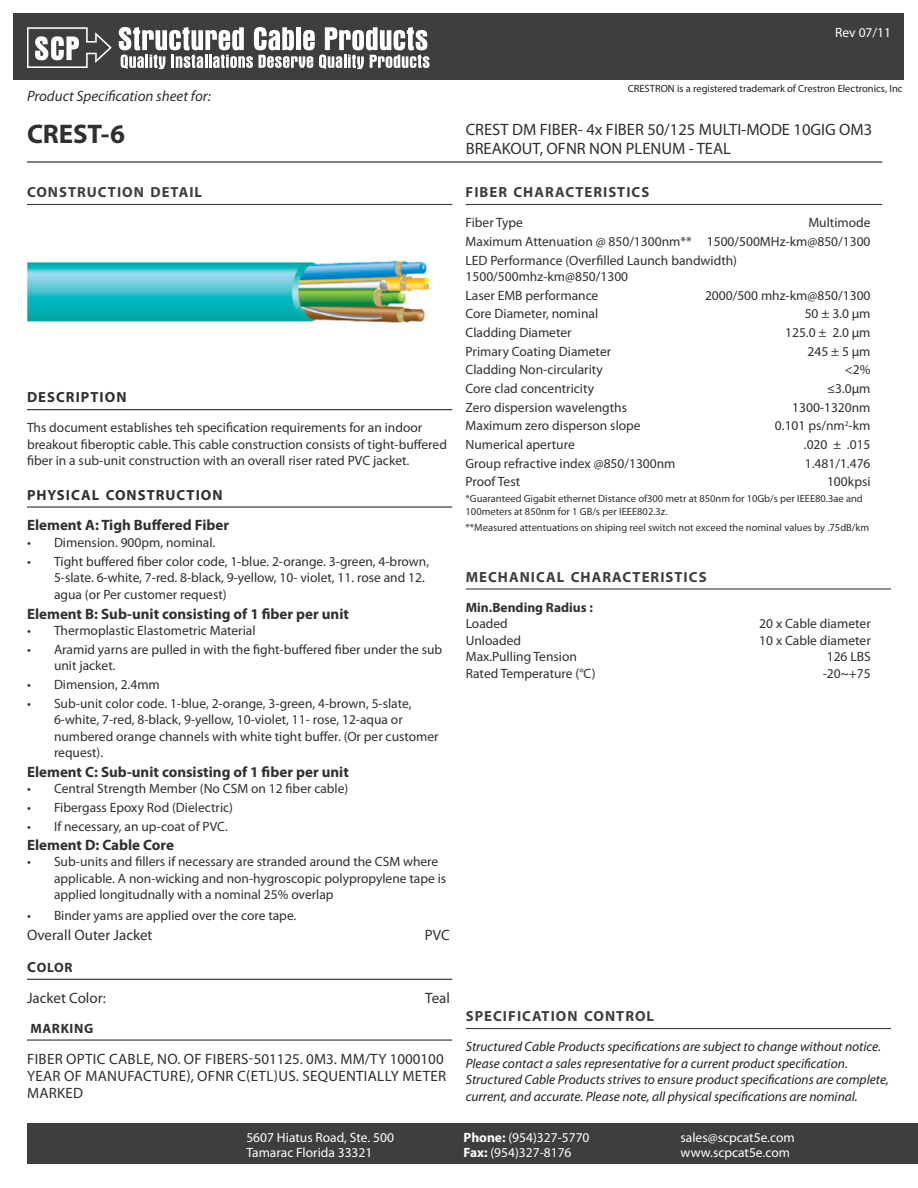
<style>
.page{position:relative;width:918px;height:1188px;background:#fff}
.page>*{position:absolute;margin:0;border:0;box-sizing:border-box;transform-origin:0 0}
.t1{font:700 27px "Myriad Pro";letter-spacing:-.005em;color:#312f30}
.t2{font:16.5px/18.8px "Myriad Pro";color:#312f30}
.BODY_DESCRIPTION{font:700 15px "Myriad Pro";color:#312f30}
.BODY_DESCRIPTION-2{font:15px/17.2px "Myriad Pro";letter-spacing:.02em;color:#312f30}
.BODY_DESCRIPTION-3{font:15px "Myriad Pro";color:#312f30}
.t3{font:italic 15px "Myriad Pro";color:#312f30}
.SECTION_HEADER{font:700 14.7px "Myriad Pro";letter-spacing:.07em;color:#3e3e3f}
.SECTION_HEADER-2{font:700 14.7px "Myriad Pro";letter-spacing:.07em;color:#312f30}
.PRODUCT_INFORMATION{font:13.5px/16.5px "Myriad Pro";color:#312f30}
.BODY_DESCRIPTION-4{font:italic 13.5px/16.5px "Myriad Pro";color:#231f20}
.t4{font:13.5px "Myriad Pro";color:#fff}
.PRODUCT_INFORMATION-2{font:700 13.5px "Myriad Pro";color:#312f30}
.SECTION_HEADER-3{font:700 13.5px "Myriad Pro";color:#312f30}
.PRODUCT_INFORMATION-3{font:10.5px/13.5px "Myriad Pro";color:#312f30}
.BODY_DESCRIPTION-5{font:10.5px "Myriad Pro";color:#231f20}
.s1{font-size:14.7px}
.s2{font-weight:700}
</style>
<div class="page">
<div style="left:27px;top:1124px;width:891px;height:40px;background:#3e3e3f"></div>
<div style="left:14px;top:14px;width:890px;height:66px;background:#3e3e3f"></div>
<svg style="left:119px;top:27px;width:311px;height:42px"></svg>
<svg style="left:27px;top:27px;width:85px;height:41px"></svg>
<hr style="left:27px;top:161px;width:855px;height:2px;background:#231f20">
<hr style="left:27px;top:204px;width:425px;height:1px;background:#3e3e3f">
<hr style="left:466px;top:1028px;width:425px;height:1px;background:#3e3e3f">
<hr style="left:466px;top:588px;width:425px;height:2px;background:#3e3e3f">
<hr style="left:466px;top:204px;width:416px;height:1px;background:#3e3e3f">
<hr style="left:27px;top:409px;width:425px;height:1px;background:#312f30">
<hr style="left:27px;top:506px;width:425px;height:2px;background:#312f30">
<hr style="left:27px;top:979px;width:425px;height:1px;background:#312f30">
<hr style="left:27px;top:1040px;width:425px;height:1px;background:#312f30">
<img style="left:26px;top:260px;width:403px;height:63px">
<p class="t4" style="left:835px;top:24px;width:57px">Rev 07/11</p>
<p class="t3" style="left:27px;top:87px;width:186px">Product Specification sheet for:</p>
<p class="BODY_DESCRIPTION-5" style="left:628px;top:82px;width:276px">CRESTRON is a registered trademark of Crestron Electronics, Inc</p>
<p class="t1" style="left:27px;top:117px;width:100px">CREST-6</p>
<p class="t2" style="left:466px;top:120px;width:408px">CREST DM FIBER- 4x FIBER 50/125 MULTI-MODE 10GIG OM3<br>BREAKOUT, OFNR NON PLENUM - TEAL</p>
<p class="SECTION_HEADER" style="left:27px;top:183px;width:177px">CONSTRUCTION DETAIL</p>
<p class="SECTION_HEADER-2" style="left:27px;top:388px;width:101px">DESCRIPTION</p>
<p class="PRODUCT_INFORMATION" style="left:27px;top:419px;width:421px">Ths document establishes teh specification requirements for an indoor breakout fiberoptic cable. This cable construction consists of tight-buffered fiber in a sub-unit construction with an overall riser rated PVC jacket.</p>
<p class="SECTION_HEADER-2" style="left:27px;top:485px;width:197px">PHYSICAL CONSTRUCTION</p>
<p class="BODY_DESCRIPTION" style="left:27px;top:516px;width:204px">Element A: Tigh Buffered Fiber</p>
<p class="PRODUCT_INFORMATION" style="left:27px;top:534px;width:190px">• Dimension. 900pm, nominal.</p>
<p class="PRODUCT_INFORMATION" style="left:54px;top:553px;width:377px;text-indent:-27px">• Tight buffered fiber color code, 1-blue. 2-orange. 3-green, 4-brown,<br>5-slate. 6-white, 7-red. 8-black, 9-yellow, 10- violet, 11. rose and 12. agua (or Per customer request)</p>
<p class="BODY_DESCRIPTION" style="left:27px;top:604px;width:324px">Element B: Sub-unit consisting of 1 fiber per unit</p>
<p class="PRODUCT_INFORMATION" style="left:27px;top:622px;width:230px">• Thermoplastic Elastometric Material</p>
<p class="PRODUCT_INFORMATION" style="left:54px;top:641px;width:390px;text-indent:-27px">• Aramid yarns are pulled in with the fight-buffered fiber under the sub unit jacket.</p>
<p class="PRODUCT_INFORMATION" style="left:27px;top:676px;width:134px">• Dimension, 2.4mm</p>
<p class="PRODUCT_INFORMATION" style="left:54px;top:695px;width:386px;text-indent:-27px">• Sub-unit color code. 1-blue, 2-orange, 3-green, 4-brown, 5-slate, 6-white, 7-red, 8-black, 9-yellow, 10-violet, 11- rose, 12-aqua or numbered orange channels with white tight buffer. (Or per customer request).</p>
<p class="BODY_DESCRIPTION" style="left:27px;top:762px;width:323px">Element C: Sub-unit consisting of 1 fiber per unit</p>
<p class="PRODUCT_INFORMATION" style="left:27px;top:780px;width:323px">• Central Strength Member (No CSM on 12 fiber cable)</p>
<p class="PRODUCT_INFORMATION" style="left:27px;top:799px;width:208px">• Fibergass Epoxy Rod (Dielectric)</p>
<p class="PRODUCT_INFORMATION" style="left:27px;top:818px;width:202px">• If necessary, an up-coat of PVC.</p>
<p class="BODY_DESCRIPTION" style="left:27px;top:835px;width:149px">Element D: Cable Core</p>
<p class="PRODUCT_INFORMATION" style="left:54px;top:853px;width:394px;text-indent:-27px">• Sub-units and fillers if necessary are stranded around the CSM where applicable. A non-wicking and non-hygroscopic polypropylene tape is applied longitudnally with a nominal 25% overlap</p>
<p class="PRODUCT_INFORMATION" style="left:27px;top:907px;width:271px">• Binder yams are applied over the core tape.</p>
<p class="BODY_DESCRIPTION-3" style="left:27px;top:925px;width:127px">Overall Outer Jacket</p>
<p class="BODY_DESCRIPTION-2" style="left:425px;top:926px;width:27px">PVC</p>
<p class="SECTION_HEADER-3" style="left:27px;top:959px;width:20px"><span class="s1">C</span>OLOR</p>
<p class="BODY_DESCRIPTION-3" style="left:27px;top:988px;width:80px">Jacket Color:</p>
<p class="BODY_DESCRIPTION-2" style="left:425px;top:989px;width:26px">Teal</p>
<p class="SECTION_HEADER-3" style="left:30px;top:1019px;width:11px">MAR</p>
<p class="SECTION_HEADER-3" style="left:61px;top:1019px;width:34px">KING</p>
<p class="BODY_DESCRIPTION-2" style="left:27px;top:1050px;width:421px">FIBER OPTIC CABLE, NO. OF FIBERS-501125. 0M3. MM/TY 1000100<br>YEAR OF MANUFACTURE), OFNR C(ETL)US. SEQUENTIALLY METER<br>MARKED</p>
<p class="SECTION_HEADER" style="left:466px;top:183px;width:185px">FIBER CHARACTERISTICS</p>
<p class="PRODUCT_INFORMATION" style="left:466px;top:214px;width:59px">Fiber Type</p>
<p class="PRODUCT_INFORMATION" style="left:808px;top:214px;width:64px">Multimode</p>
<p class="PRODUCT_INFORMATION" style="left:466px;top:233px;width:407px">Maximum Attenuation @ 850/1300nm** 1500/500MHz-km@850/1300</p>
<p class="PRODUCT_INFORMATION" style="left:466px;top:252px;width:273px">LED Performance (Overfilled Launch bandwidth)<br>1500/500mhz-km@850/1300</p>
<p class="PRODUCT_INFORMATION" style="left:466px;top:287px;width:134px">Laser EMB performance</p>
<p class="PRODUCT_INFORMATION" style="left:705px;top:287px;width:167px">2000/500 mhz-km@850/1300</p>
<p class="PRODUCT_INFORMATION" style="left:466px;top:305px;width:134px">Core Diameter, nominal</p>
<p class="PRODUCT_INFORMATION" style="left:805px;top:305px;width:67px">50 ± 3.0 µm</p>
<p class="PRODUCT_INFORMATION" style="left:466px;top:324px;width:108px">Cladding Diameter</p>
<p class="PRODUCT_INFORMATION" style="left:785px;top:324px;width:87px">125.0 ± 2.0 µm</p>
<p class="PRODUCT_INFORMATION" style="left:466px;top:343px;width:147px">Primary Coating Diameter</p>
<p class="PRODUCT_INFORMATION" style="left:808px;top:343px;width:65px">245 ± 5 µm</p>
<p class="PRODUCT_INFORMATION" style="left:466px;top:361px;width:139px">Cladding Non-circularity</p>
<p class="PRODUCT_INFORMATION" style="left:845px;top:361px;width:27px">&lt;2%</p>
<p class="PRODUCT_INFORMATION" style="left:466px;top:380px;width:130px">Core clad concentricity</p>
<p class="PRODUCT_INFORMATION" style="left:827px;top:380px;width:45px">≤3.0µm</p>
<p class="PRODUCT_INFORMATION" style="left:466px;top:399px;width:163px">Zero dispersion wavelengths</p>
<p class="PRODUCT_INFORMATION" style="left:792px;top:399px;width:80px">1300-1320nm</p>
<p class="PRODUCT_INFORMATION" style="left:466px;top:417px;width:177px">Maximum zero disperson slope</p>
<p class="PRODUCT_INFORMATION" style="left:775px;top:417px;width:97px">0.101 ps/nm<sup>2</sup>-km</p>
<p class="PRODUCT_INFORMATION" style="left:466px;top:436px;width:111px">Numerical aperture</p>
<p class="PRODUCT_INFORMATION" style="left:804px;top:436px;width:68px">.020 ± .015</p>
<p class="PRODUCT_INFORMATION" style="left:466px;top:455px;width:211px">Group refractive index @850/1300nm</p>
<p class="PRODUCT_INFORMATION" style="left:805px;top:455px;width:67px">1.481/1.476</p>
<p class="PRODUCT_INFORMATION" style="left:466px;top:473px;width:56px">Proof Test</p>
<p class="PRODUCT_INFORMATION" style="left:827px;top:473px;width:45px">100kpsi</p>
<p class="PRODUCT_INFORMATION-3" style="left:466px;top:491px;width:399px">*Guaranteed Gigabit ethernet Distance of300 metr at 850nm for 10Gb/s per IEEE80.3ae and<br>100meters at 850nm for 1 GB/s per IEEE802.3z.</p>
<p class="PRODUCT_INFORMATION-3" style="left:466px;top:521px;width:405px">**Measured attentuations on shiping reel switch not exceed the nominal values by .75dB/km</p>
<p class="SECTION_HEADER" style="left:466px;top:567px;width:242px">MECHANICAL CHARACTERISTICS</p>
<p class="PRODUCT_INFORMATION-2" style="left:466px;top:598px;width:129px">Min.Bending Radius :</p>
<p class="PRODUCT_INFORMATION" style="left:466px;top:615px;width:44px">Loaded</p>
<p class="PRODUCT_INFORMATION" style="left:759px;top:615px;width:113px">20 x Cable diameter</p>
<p class="PRODUCT_INFORMATION" style="left:466px;top:632px;width:57px">Unloaded</p>
<p class="PRODUCT_INFORMATION" style="left:759px;top:632px;width:113px">10 x Cable diameter</p>
<p class="PRODUCT_INFORMATION" style="left:466px;top:648px;width:113px">Max.Pulling Tension</p>
<p class="PRODUCT_INFORMATION" style="left:827px;top:648px;width:45px">126 LBS</p>
<p class="PRODUCT_INFORMATION" style="left:466px;top:665px;width:131px">Rated Temperature (°C)</p>
<p class="PRODUCT_INFORMATION" style="left:823px;top:665px;width:49px">-20~+75</p>
<p class="SECTION_HEADER" style="left:466px;top:1007px;width:190px">SPECIFICATION CONTROL</p>
<p class="BODY_DESCRIPTION-4" style="left:466px;top:1038px;width:425px">Structured Cable Products specifications are subject to change without notice.<br>Please contact a sales representative for a current product specification.<br>Structured Cable Products strives to ensure product specifications are complete, current, and accurate. Please note, all physical specifications are nominal.</p>
<p class="t4" style="left:246px;top:1129px;width:149px">5607 Hiatus Road, Ste. 500</p>
<p class="t4" style="left:246px;top:1144px;width:128px">Tamarac Florida 33321</p>
<p class="t4" style="left:464px;top:1129px;width:128px"><span class="s2">Phone:</span> (954)327-5770</p>
<p class="t4" style="left:464px;top:1144px;width:110px"><span class="s2">Fax:</span> (954)327-8176</p>
<p class="t4" style="left:681px;top:1129px;width:116px">sales@scpcat5e.com</p>
<p class="t4" style="left:681px;top:1144px;width:111px">www.scpcat5e.com</p>
</div>
